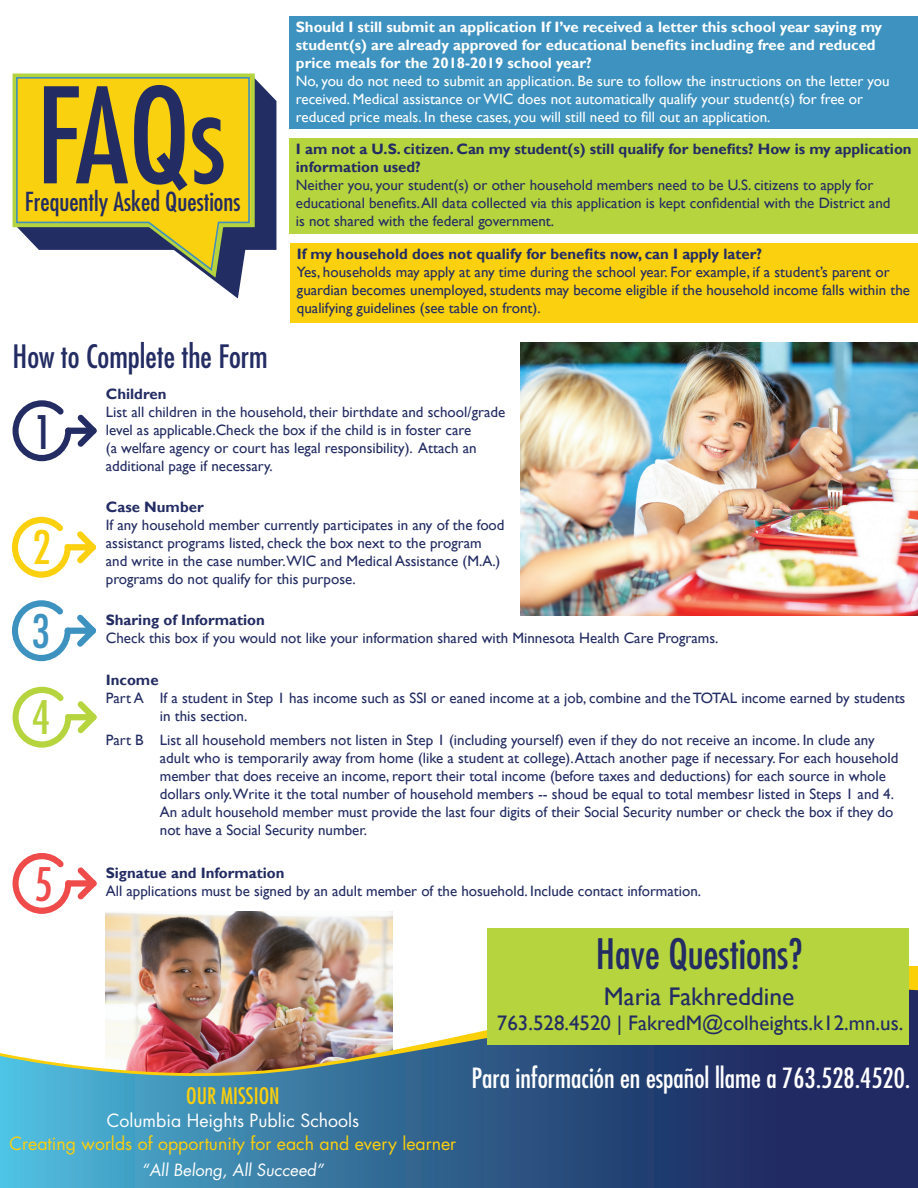
<style>
.page{position:relative;width:918px;height:1188px;background:#fff}
.page>*{position:absolute;margin:0;border:0;box-sizing:border-box;transform-origin:0 0}
.t1{font:condensed 128.85px "Futura Std";color:#232c63}
.t2{font:condensed 45px "Futura Std";color:#232c63}
.t3{font:condensed 45px "Futura Std";color:#fad00f}
.t4{font:condensed 45px "Futura Std";color:#b6d43e}
.t5{font:condensed 45px "Futura Std";color:#ef4b4b}
.t6{font:condensed 45px "Futura Std";color:#3d92c0}
.t7{font:condensed 40.8px "Futura Std";color:#232c63}
.t8{font:condensed 31.35px "Futura Std";color:#232c63}
.t9{font:condensed 27.15px "Futura Std";color:#fff}
.t10{font:condensed 25.5px "Futura Std";color:#232c63}
.t11{font:25.5px "Gill Sans";color:#232c63}
.t12{font:condensed 22.2px "Futura Std";color:#fbcf0d}
.t13{font:21px "Gill Sans";color:#232c63}
.t14{font:17.7px "Futura Std";color:#fbcf0d}
.t15{font:17.7px "Futura Std";color:#fff}
.t16{font:16.5px "Futura Std";color:#fff}
.t17{font:15px/18px "Gill Sans";color:#232c63}
.t18{font:15px/18px "Gill Sans";color:#fff}
.t19{font:700 15px/18px "Gill Sans";color:#232c63}
.t20{font:700 15px/18px "Gill Sans";color:#fff}
</style>
<div class="page">
<img style="left:106px;top:912px;width:286px;height:54px">
<img style="left:521px;top:342px;width:397px;height:274px">
<img style="left:105px;top:966px;width:813px;height:23px">
<img style="left:0;top:989px;width:918px;height:155px">
<svg style="left:0;top:1144px;width:918px;height:44px;background:#316391"></svg>
<div style="left:487px;top:928px;width:421px;height:116px;background:#b6d43e"></div>
<svg style="left:215px;top:81px;width:61px;height:218px;fill:#222d63"></svg>
<svg style="left:12px;top:73px;width:245px;height:208px"></svg>
<svg style="left:15px;top:76px;width:236px;height:197px;background:#dec334"></svg>
<div style="left:289px;top:16px;width:629px;height:113px;background:#3d92c0"></div>
<div style="left:289px;top:138px;width:629px;height:96px;background:#b6d43e"></div>
<div style="left:290px;top:243px;width:628px;height:80px;background:#fad00f"></div>
<div style="left:65px;top:428px;width:32px;height:6px;background:#232c63;border-radius:3px"></div>
<svg style="left:77px;top:414px;width:20px;height:33px"></svg>
<svg style="left:13px;top:400px;width:58px;height:61px"></svg>
<div style="left:65px;top:544px;width:31px;height:6px;background:#fad00f;border-radius:3px"></div>
<svg style="left:77px;top:531px;width:19px;height:32px"></svg>
<svg style="left:12px;top:517px;width:59px;height:61px"></svg>
<div style="left:65px;top:714px;width:32px;height:6px;background:#b6d43e;border-radius:3px"></div>
<svg style="left:77px;top:701px;width:20px;height:32px"></svg>
<svg style="left:13px;top:687px;width:58px;height:61px"></svg>
<div style="left:65px;top:880px;width:32px;height:7px;background:#ef4b4b;border-radius:3px"></div>
<svg style="left:77px;top:867px;width:20px;height:32px"></svg>
<svg style="left:13px;top:853px;width:58px;height:61px"></svg>
<div style="left:65px;top:628px;width:31px;height:6px;background:#3d92c0;border-radius:3px"></div>
<svg style="left:77px;top:614px;width:19px;height:33px"></svg>
<svg style="left:12px;top:600px;width:59px;height:61px"></svg>
<h1 class="t1" style="left:36px;top:58px;width:191px">FAQs</h1>
<h3 class="t10" style="left:25px;top:186px;width:217px">Frequently Asked Questions</h3>
<h3 class="t8" style="left:13px;top:338px;width:257px">How to Complete the Form</h3>
<p class="t20" style="left:296px;top:18px;width:588px">Should I still submit an application If I’ve received a letter this school year saying my student(s) are already approved for educational benefits including free and reduced price meals for the 2018-2019 school year?</p>
<p class="t18" style="left:296px;top:72px;width:595px">No, you do not need to submit an application. Be sure to follow the instructions on the letter you received. Medical assistance or WIC does not automatically qualify your student(s) for free or reduced price meals. In these cases, you will still need to fill out an application.</p>
<p class="t19" style="left:296px;top:140px;width:617px">I am not a U.S. citizen. Can my student(s) still qualify for benefits? How is my application information used?</p>
<p class="t17" style="left:296px;top:176px;width:596px">Neither you, your student(s) or other household members need to be U.S. citizens to apply for educational benefits. All data collected via this application is kept confidential with the District and is not shared with the federal government.</p>
<p class="t19" style="left:297px;top:245px;width:467px">If my household does not qualify for benefits now, can I apply later?</p>
<p class="t17" style="left:297px;top:263px;width:615px">Yes, households may apply at any time during the school year. For example, if a student’s parent or guardian becomes unemployed, students may become eligible if the household income falls within the qualifying guidelines (see table on front).</p>
<h2 class="t2" style="left:34px;top:405px;width:20px">1</h2>
<h2 class="t3" style="left:32px;top:520px;width:20px">2</h2>
<p class="t19" style="left:106px;top:385px;width:62px">Children</p>
<p class="t17" style="left:106px;top:403px;width:401px">List all children in the household, their birthdate and school/grade level as applicable.Check the box if the child is in foster care<br>(a welfare agency or court has legal responsibility). Attach an additional page if necessary.</p>
<p class="t19" style="left:106px;top:498px;width:99px">Case Number</p>
<p class="t17" style="left:106px;top:516px;width:400px">If any household member currently participates in any of the food assistanct programs listed, check the box next to the program and write in the case number.WIC and Medical Assistance (M.A.) programs do not qualify for this purpose.</p>
<h2 class="t6" style="left:32px;top:604px;width:20px">3</h2>
<p class="t19" style="left:106px;top:611px;width:161px">Sharing of Information</p>
<p class="t17" style="left:106px;top:629px;width:614px">Check this box if you would not like your information shared with Minnesota Health Care Programs.</p>
<h2 class="t4" style="left:32px;top:690px;width:20px">4</h2>
<p class="t19" style="left:106px;top:672px;width:54px">Income</p>
<p class="t17" style="left:160px;top:690px;width:747px;text-indent:-54px">Part A If a student in Step 1 has income such as SSI or eaned income at a job, combine and the TOTAL income earned by students in this section.</p>
<p class="t17" style="left:160px;top:732px;width:740px;text-indent:-54px">Part B List all household members not listen in Step 1 (including yourself) even if they do not receive an income. In clude any adult who is temporarily away from home (like a student at college). Attach another page if necessary. For each household member that does receive an income, report their total income (before taxes and deductions) for each source in whole dollars only.Write it the total number of household members -- shoud be equal to total membesr listed in Steps 1 and 4.<br>An adult household member must provide the last four digits of their Social Security number or check the box if they do not have a Social Security number.</p>
<h2 class="t5" style="left:34px;top:858px;width:20px">5</h2>
<p class="t19" style="left:106px;top:864px;width:180px">Signatue and Information</p>
<p class="t17" style="left:106px;top:882px;width:597px">All applications must be signed by an adult member of the hosuehold. Include contact information.</p>
<h3 class="t12" style="left:186px;top:1082px;width:95px">OUR MISSION</h3>
<p class="t15" style="left:107px;top:1109px;width:254px">Columbia Heights Public Schools</p>
<p class="t14" style="left:10px;top:1132px;width:448px">Creating worlds of opportunity for each and every learner</p>
<p class="t16" style="left:142px;top:1159px;width:186px">“All Belong, All Succeed”</p>
<h3 class="t7" style="left:596px;top:929px;width:208px">Have Questions?</h3>
<h3 class="t11" style="left:604px;top:981px;width:192px">Maria Fakhreddine</h3>
<h3 class="t13" style="left:497px;top:1011px;width:408px">763.528.4520 | FakredM@colheights.k12.mn.us.</h3>
<h3 class="t9" style="left:472px;top:1062px;width:440px">Para información en español llame a 763.528.4520.</h3>
</div>
